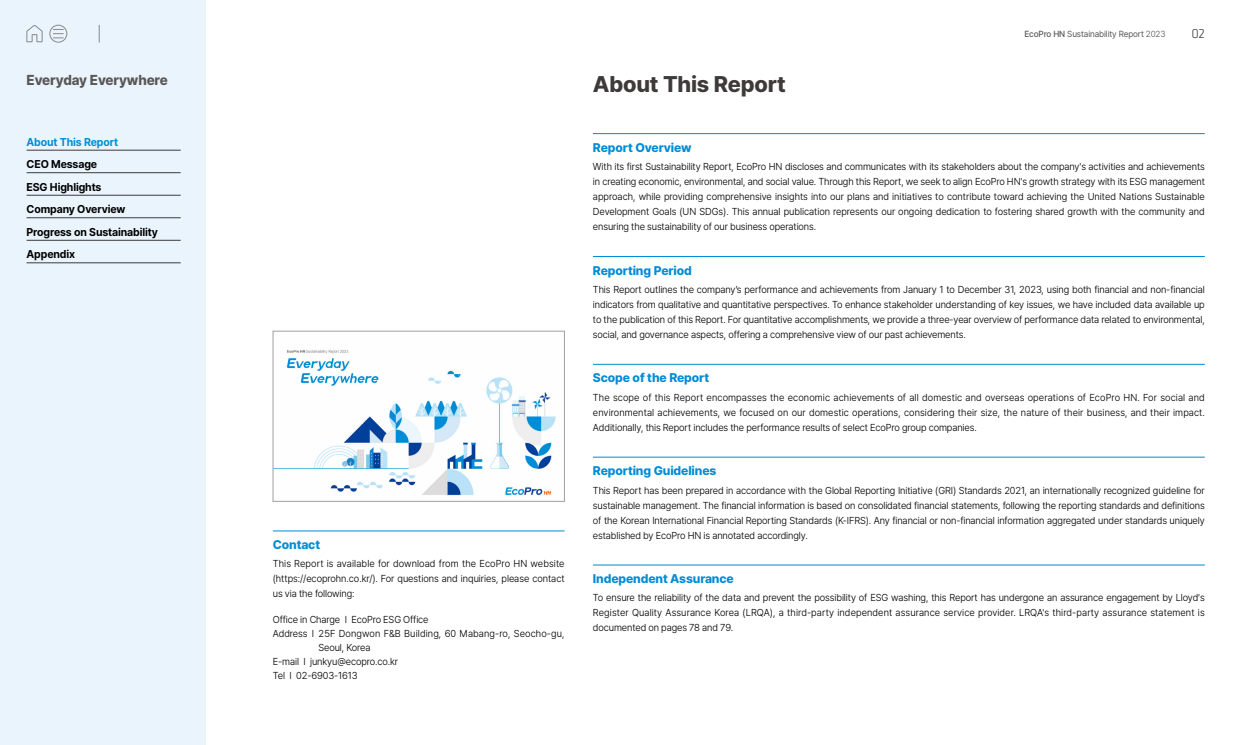
<style>
.page{position:relative;width:1258px;height:745px;background:#fff}
.page>*{position:absolute;margin:0;border:0;box-sizing:border-box;transform-origin:0 0}
.t1{font:800 22.5px "Pretendard";letter-spacing:-.01em;color:#3e3a39}
.t2{font:800 14.25px "Pretendard";letter-spacing:-.01em;color:#595757}
.t3{font:300 13.75px "Klavika";color:#3e3a39}
.t4{font:800 12.5px "Pretendard";letter-spacing:-.01em;color:#008cd6}
.t5{font:700 11.25px/22.5px "Pretendard";letter-spacing:-.01em;color:#000}
.t6{font:700 11.25px "Pretendard";letter-spacing:-.01em;color:#008cd6}
.t7{font:300 10px/15px "Pretendard";letter-spacing:-.01em;color:#000;text-align:justify}
.t8{font:300 10px "Pretendard";letter-spacing:.01em;color:#000}
.t9{font:8.75px "Pretendard";letter-spacing:-.01em;color:#595757}
.s1{font-weight:500}
.s2{font-weight:300}
</style>
<div class="page">
<hr style="left:593px;top:133px;width:612px;height:1px;background:#008cd6">
<hr style="left:593px;top:256px;width:612px;height:1px;background:#008cd6">
<hr style="left:593px;top:364px;width:612px;height:1px;background:#008cd6">
<hr style="left:593px;top:456px;width:612px;height:1px;background:#008cd6">
<hr style="left:593px;top:564px;width:612px;height:1px;background:#008cd6">
<hr style="left:273px;top:530px;width:292px;height:1px;background:#008cd6">
<img style="left:275px;top:350px;width:281px;height:146px">
<div style="left:273px;top:331px;width:292px;height:170px;border:1px solid #9fa0a0"></div>
<div style="left:0;top:0;width:206px;height:744px;background:#eaf4fc"></div>
<svg style="left:53px;top:29px;width:10px;height:10px"></svg>
<div style="left:50px;top:25px;width:17px;height:17px;border:1px solid #898989;border-radius:50%"></div>
<svg style="left:99px;top:25px;width:1px;height:17px"></svg>
<svg style="left:26px;top:25px;width:17px;height:17px"></svg>
<hr style="left:27px;top:150px;width:154px;height:1px;background:#3e3a39">
<hr style="left:27px;top:172px;width:154px;height:1px;background:#3e3a39">
<hr style="left:27px;top:195px;width:154px;height:1px;background:#3e3a39">
<hr style="left:27px;top:217px;width:154px;height:1px;background:#3e3a39">
<hr style="left:27px;top:240px;width:154px;height:1px;background:#3e3a39">
<hr style="left:27px;top:262px;width:154px;height:1px;background:#3e3a39">
<h2 class="t2" style="left:27px;top:69px;width:143px">Everyday Everywhere</h2>
<p class="t6" style="left:27px;top:133px;width:93px">About This Report</p>
<p class="t5" style="left:27px;top:152px;width:133px">CEO Message<br>ESG Highlights<br>Company Overview<br>Progress on Sustainability<br>Appendix</p>
<p class="t4" style="left:273px;top:535px;width:49px">Contact</p>
<p class="t7" style="left:273px;top:555px;width:293px">This Report is available for download from the EcoPro HN website (https://ecoprohn.co.kr/). For questions and inquiries, please contact us via the following:</p>
<p class="t7" style="left:273px;top:611px;width:157px">Office in Charge I EcoPro ESG Office</p>
<p class="t8" style="left:273px;top:626px;width:293px">Address I 25F Dongwon F&amp;B Building, 60 Mabang-ro, Seocho-gu,</p>
<p class="t7" style="left:319px;top:639px;width:54px">Seoul, Korea</p>
<p class="t7" style="left:273px;top:653px;width:127px">E-mail I junkyu@ecopro.co.kr</p>
<p class="t7" style="left:273px;top:667px;width:86px">Tel I 02-6903-1613</p>
<h1 class="t1" style="left:593px;top:67px;width:194px">About This Report</h1>
<p class="t9" style="left:1024px;top:27px;width:143px"><span class="s1">EcoPro HN</span> Sustainability Report <span class="s2">2023</span></p>
<h3 class="t3" style="left:1191px;top:26px;width:15px">02</h3>
<p class="t4" style="left:593px;top:138px;width:100px">Report Overview</p>
<p class="t7" style="left:593px;top:159px;width:613px">With its first Sustainability Report, EcoPro HN discloses and communicates with its stakeholders about the company's activities and achievements in creating economic, environmental, and social value. Through this Report, we seek to align EcoPro HN's growth strategy with its ESG management approach, while providing comprehensive insights into our plans and initiatives to contribute toward achieving the United Nations Sustainable Development Goals (UN SDGs). This annual publication represents our ongoing dedication to fostering shared growth with the community and ensuring the sustainability of our business operations.</p>
<p class="t4" style="left:593px;top:261px;width:100px">Reporting Period</p>
<p class="t7" style="left:593px;top:281px;width:613px">This Report outlines the company’s performance and achievements from January 1 to December 31, 2023, using both financial and non-financial indicators from qualitative and quantitative perspectives. To enhance stakeholder understanding of key issues, we have included data available up to the publication of this Report. For quantitative accomplishments, we provide a three-year overview of performance data related to environmental, social, and governance aspects, offering a comprehensive view of our past achievements.</p>
<p class="t4" style="left:593px;top:368px;width:118px">Scope of the Report</p>
<p class="t7" style="left:593px;top:389px;width:613px">The scope of this Report encompasses the economic achievements of all domestic and overseas operations of EcoPro HN. For social and environmental achievements, we focused on our domestic operations, considering their size, the nature of their business, and their impact.<br>Additionally, this Report includes the performance results of select EcoPro group companies.</p>
<p class="t4" style="left:593px;top:461px;width:125px">Reporting Guidelines</p>
<p class="t7" style="left:593px;top:482px;width:613px">This Report has been prepared in accordance with the Global Reporting Initiative (GRI) Standards 2021, an internationally recognized guideline for sustainable management. The financial information is based on consolidated financial statements, following the reporting standards and definitions of the Korean International Financial Reporting Standards (K-IFRS). Any financial or non-financial information aggregated under standards uniquely established by EcoPro HN is annotated accordingly.</p>
<p class="t4" style="left:593px;top:569px;width:142px">Independent Assurance</p>
<p class="t7" style="left:593px;top:589px;width:613px">To ensure the reliability of the data and prevent the possibility of ESG washing, this Report has undergone an assurance engagement by Lloyd's Register Quality Assurance Korea (LRQA), a third-party independent assurance service provider. LRQA's third-party assurance statement is documented on pages 78 and 79.</p>
</div>
